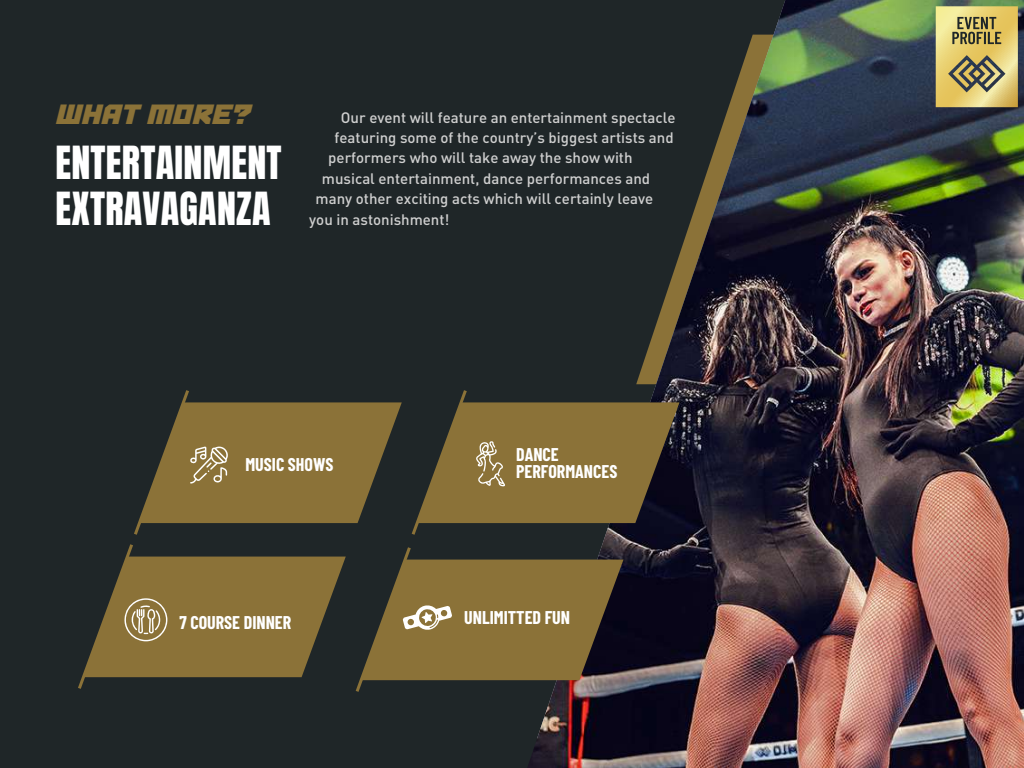
<style>
.page{position:relative;width:1024px;height:768px;background:#1f2628}
.page>*{position:absolute;margin:0;border:0;box-sizing:border-box;transform-origin:0 0}
.t1{font:38.1px/45.7px "Anton";letter-spacing:.005em;color:#fff}
.t2{font:700 18px/17.6px "Barlow Condensed";color:#fff}
.t3{font:500 15px "DIN Pro";color:#cfcfcf}
</style>
<div class="page">
<img style="left:527px;top:0;width:497px;height:768px">
<svg style="left:228px;top:402px;width:174px;height:121px;background:#7c6835"></svg>
<svg style="left:469px;top:402px;width:211px;height:121px;background:#7c6534"></svg>
<svg style="left:411px;top:390px;width:58px;height:145px"></svg>
<svg style="left:476px;top:441px;width:29px;height:45px"></svg>
<svg style="left:228px;top:557px;width:118px;height:120px;fill:#8b7238"></svg>
<svg style="left:78px;top:390px;width:150px;height:299px"></svg>
<svg style="left:452px;top:560px;width:172px;height:120px;background:#7b6535"></svg>
<svg style="left:355px;top:547px;width:97px;height:145px"></svg>
<svg style="left:936px;top:6px;width:82px;height:101px;background:#cbb96e"></svg>
<h1 class="t1" style="left:55px;top:143px;width:228px">ENTERTAINMENT<br>EXTRAVAGANZA</h1>
<p class="t3" style="left:341px;top:105px;width:336px">Our event will feature an entertainment spectacle</p>
<p class="t3" style="left:335px;top:126px;width:341px">featuring some of the country’s biggest artists and</p>
<p class="t3" style="left:328px;top:146px;width:306px">performers who will take away the show with</p>
<p class="t3" style="left:322px;top:166px;width:330px">musical entertainment, dance performances and</p>
<p class="t3" style="left:316px;top:187px;width:339px">many other exciting acts which will certainly leave</p>
<p class="t3" style="left:309px;top:207px;width:142px">you in astonishment!</p>
<p class="t2" style="left:245px;top:454px;width:90px">MUSIC SHOWS</p>
<p class="t2" style="left:516px;top:444px;width:103px">DANCE<br>PERFORMANCES</p>
<p class="t2" style="left:179px;top:612px;width:113px">7 COURSE DINNER</p>
<p class="t2" style="left:464px;top:607px;width:108px">UNLIMITTED FUN</p>
</div>
